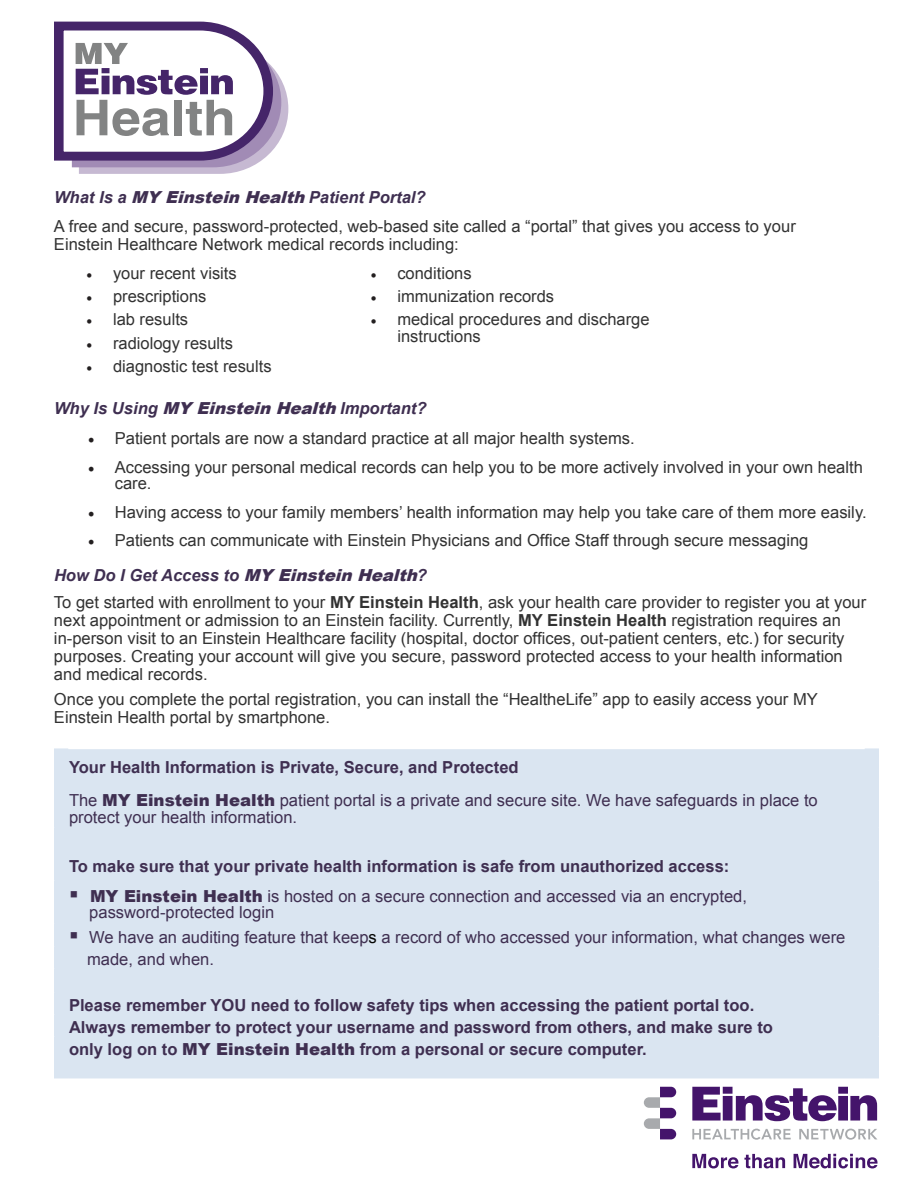
<style>
.page{position:relative;width:918px;height:1188px;background:#fff}
.page>*{position:absolute;margin:0;border:0;box-sizing:border-box;transform-origin:0 0}
.t1{font:16.5px/18.1px "Arial";color:#323232}
.t2{font:16.5px/33.2px "Arial";color:#3f2f51}
.t3{font:700 16.5px/21.9px "Arial";color:#3f2f51}
.t4{font:italic 700 16.5px "Arial";color:#3f2f51}
.s1{font-weight:700;font-style:italic;color:#3f2f51}
.s2{font-weight:900;font-style:italic;color:#3f2f51}
.s3{font-family:"Minion Pro";color:#231f20}
.s4{font-weight:900}
.s5{font-family:"Minion Pro";font-size:18px;color:#231f20}
.s6{font-weight:700}
.s7{color:#040503}
</style>
<div class="page">
<svg style="left:54px;top:22px;width:234px;height:152px"></svg>
<div style="left:56px;top:749px;width:822px;height:328px;background:#dae5f1"></div>
<svg style="left:54px;top:748px;width:14px;height:8px"></svg>
<svg style="left:865px;top:748px;width:14px;height:8px"></svg>
<hr style="left:54px;top:756px;width:2px;height:72px;background:#dae5f1">
<hr style="left:68px;top:756px;width:1px;height:71px;background:#dae5f1">
<hr style="left:864px;top:756px;width:2px;height:71px;background:#dae5f1">
<hr style="left:878px;top:756px;width:1px;height:72px;background:#dae5f1">
<hr style="left:54px;top:828px;width:2px;height:26px;background:#dae5f1">
<hr style="left:68px;top:827px;width:798px;height:1px;background:#dae5f1">
<hr style="left:864px;top:828px;width:2px;height:25px;background:#dae5f1">
<hr style="left:54px;top:854px;width:2px;height:26px;background:#dae5f1">
<hr style="left:68px;top:853px;width:798px;height:2px;background:#dae5f1">
<svg style="left:68px;top:828px;width:1px;height:52px"></svg>
<hr style="left:864px;top:855px;width:2px;height:25px;background:#dae5f1">
<svg style="left:878px;top:828px;width:1px;height:52px"></svg>
<hr style="left:54px;top:880px;width:2px;height:43px;background:#dae5f1">
<hr style="left:68px;top:880px;width:798px;height:1px;background:#dae5f1">
<hr style="left:68px;top:881px;width:1px;height:41px;background:#dae5f1">
<hr style="left:864px;top:881px;width:2px;height:41px;background:#dae5f1">
<hr style="left:878px;top:880px;width:1px;height:43px;background:#dae5f1">
<hr style="left:54px;top:923px;width:2px;height:24px;background:#dae5f1">
<hr style="left:68px;top:922px;width:798px;height:2px;background:#dae5f1">
<hr style="left:864px;top:924px;width:2px;height:22px;background:#dae5f1">
<hr style="left:54px;top:947px;width:2px;height:21px;background:#dae5f1">
<hr style="left:68px;top:946px;width:798px;height:1px;background:#dae5f1">
<hr style="left:864px;top:947px;width:2px;height:21px;background:#dae5f1">
<hr style="left:54px;top:968px;width:2px;height:25px;background:#dae5f1">
<hr style="left:68px;top:968px;width:798px;height:1px;background:#dae5f1">
<hr style="left:864px;top:969px;width:2px;height:23px;background:#dae5f1">
<hr style="left:54px;top:993px;width:2px;height:22px;background:#dae5f1">
<hr style="left:68px;top:992px;width:798px;height:2px;background:#dae5f1">
<hr style="left:864px;top:994px;width:2px;height:20px;background:#dae5f1">
<hr style="left:54px;top:1015px;width:2px;height:22px;background:#dae5f1">
<hr style="left:68px;top:1014px;width:798px;height:1px;background:#dae5f1">
<svg style="left:68px;top:924px;width:1px;height:112px"></svg>
<hr style="left:864px;top:1015px;width:2px;height:21px;background:#dae5f1">
<svg style="left:878px;top:923px;width:1px;height:114px"></svg>
<hr style="left:54px;top:1037px;width:2px;height:40px;background:#dae5f1">
<hr style="left:68px;top:1036px;width:798px;height:1px;background:#dae5f1">
<hr style="left:68px;top:1037px;width:1px;height:40px;background:#dae5f1">
<hr style="left:864px;top:1037px;width:2px;height:40px;background:#dae5f1">
<hr style="left:878px;top:1037px;width:1px;height:40px;background:#dae5f1">
<svg style="left:54px;top:1077px;width:14px;height:1px"></svg>
<hr style="left:68px;top:1077px;width:797px;height:1px;background:#dae5f1">
<svg style="left:865px;top:1077px;width:14px;height:1px"></svg>
<svg style="left:644px;top:1087px;width:32px;height:52px"></svg>
<svg style="left:692px;top:1087px;width:185px;height:34px"></svg>
<svg style="left:692px;top:1129px;width:99px;height:11px"></svg>
<svg style="left:799px;top:1129px;width:78px;height:11px"></svg>
<svg style="left:692px;top:1154px;width:46px;height:14px"></svg>
<svg style="left:744px;top:1154px;width:41px;height:14px"></svg>
<svg style="left:794px;top:1154px;width:83px;height:14px"></svg>
<p class="t1" style="left:54px;top:183px;width:743px;line-height:28.7px"><span class="s1">What Is a</span> <span class="s2">MY EinsteinHealth</span><span class="s1">Patient Portal?<br></span>A free and secure, password-protected, web-based site called a “portal” that gives you access to your</p>
<p class="t1" style="left:54px;top:235px;width:406px">Einstein Healthcare Network medical records including:</p>
<p class="t1" style="left:86px;top:264px;width:152px"><span class="s3">•</span> your recent visits</p>
<p class="t1" style="left:86px;top:287px;width:122px"><span class="s3">•</span> prescriptions</p>
<p class="t1" style="left:86px;top:311px;width:104px"><span class="s3">•</span> lab results</p>
<p class="t1" style="left:86px;top:334px;width:149px"><span class="s3">•</span> radiology results</p>
<p class="t1" style="left:86px;top:357px;width:187px"><span class="s3">•</span> diagnostic test results</p>
<p class="t1" style="left:370px;top:264px;width:103px"><span class="s3">•</span> conditions</p>
<p class="t1" style="left:370px;top:287px;width:185px"><span class="s3">•</span> immunization records</p>
<p class="t1" style="left:397px;top:311px;width:254px;line-height:16.5px;text-indent:-27px"><span class="s3">•</span> medical procedures and discharge instructions</p>
<p class="t4" style="left:54px;top:397px;width:374px">Why Is Using <span class="s4">MY EinsteinHealth</span>Important?</p>
<p class="t1" style="left:88px;top:429px;width:549px"><span class="s5">•</span> Patient portals are now a standard practice at all major health systems.</p>
<p class="t1" style="left:115px;top:459px;width:750px;line-height:16.5px;text-indent:-27px"><span class="s5">•</span> Accessing your personal medical records can help you to be more actively involved in your own health care.</p>
<p class="t1" style="left:88px;top:503px;width:780px"><span class="s5">•</span> Having access to your family members’ health information may help you take care of them more easily.</p>
<p class="t1" style="left:54px;top:523px;width:756px;line-height:35.2px;text-indent:34px"><span class="s5">•</span> Patients can communicate with Einstein Physicians and Office Staff through secure messaging<br><span class="s1">H o w D o I G e t A c c e s s t o</span> <span class="s2">MY EinsteinHealth</span><span class="s1">?</span></p>
<p class="t1" style="left:54px;top:593px;width:814px">To get started with enrollment to your <span class="s6">MY Einstein Health</span>, ask your health care provider to register you at your next appointment or admission to an Einstein facility. Currently, <span class="s6">MY Einstein Health</span> registration requires an in-person visit to an Einstein Healthcare facility (hospital, doctor offices, out-patient centers, etc.) for security purposes. Creating your account will give you secure, password protected access to your health information and medical records.</p>
<p class="t1" style="left:54px;top:690px;width:765px">Once you complete the portal registration, you can install the “HealtheLife” app to easily access your MY<br>Einstein Health portal by smartphone.</p>
<p class="t2" style="left:69px;top:751px;width:750px"><span class="s6">Your Health Information is Private, Secure, and Protected<br></span>The <span class="s4">MY Einstein Health</span> patient portal is a private and secure site. We have safeguards in place to</p>
<p class="t2" style="left:69px;top:800px;width:230px">protect your health information.</p>
<p class="t3" style="left:69px;top:856px;width:662px">To make sure that your private health information is safe from unauthorized access:</p>
<p class="t2" style="left:89px;top:888px;width:659px;line-height:16.5px;text-indent:-20px">▪ <span class="s4">MY Einstein Health</span> is hosted on a secure connection and accessed via an encrypted, password-protected login</p>
<p class="t2" style="left:87px;top:927px;width:760px;line-height:21.6px;text-indent:-18px">▪ We have an auditing feature that keep<span class="s7">s</span> a record of who accessed your information, what changes were made, and when.</p>
<p class="t3" style="left:69px;top:995px;width:705px">Please remember YOU need to follow safety tips when accessing the patient portal too.<br>Always remember to protect your username and password from others, and make sure to only log on to <span class="s4">MY Einstein Health</span> from a personal or secure computer.</p>
</div>
